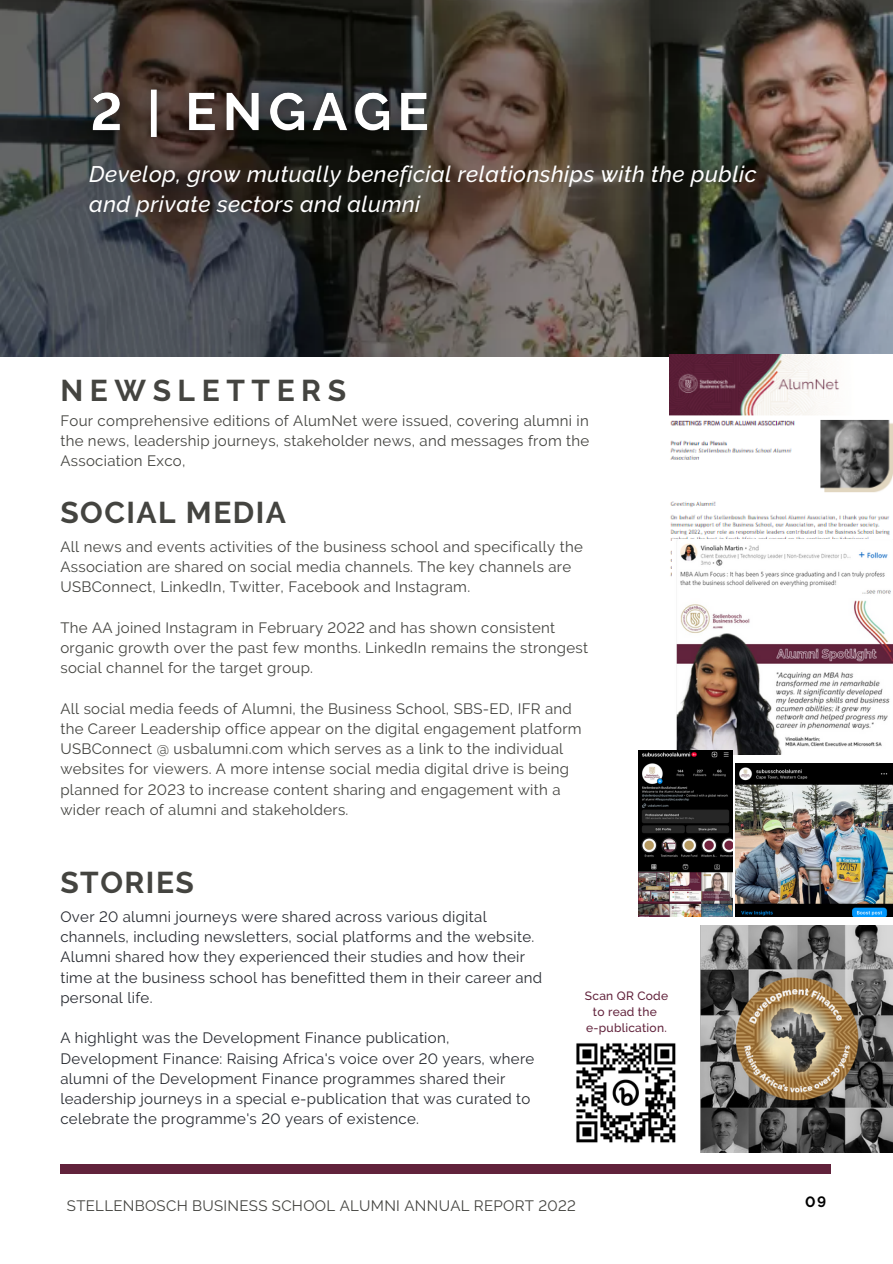
<style>
.page{position:relative;width:893px;height:1264px;background:#fff}
.page>*{position:absolute;margin:0;border:0;box-sizing:border-box;transform-origin:0 0}
.t1{font:700 30px "Raleway";letter-spacing:.05em;color:#444440}
.t2{font:700 30px "Raleway";letter-spacing:.22em;color:#444440}
.t3{font:italic 500 22.5px/30.3px "Raleway";letter-spacing:.02em;color:#fff}
.t4{font:15px/20.2px "Raleway";letter-spacing:.02em;color:#444440}
.t5{font:15px/20.2px "Raleway";letter-spacing:.02em;color:#272a30}
.t6{font:700 15px "Raleway";color:#000}
.t7{font:500 12px/16px "Raleway";letter-spacing:.02em;color:#61223b;text-align:center}
</style>
<div class="page">
<img style="left:0;top:0;width:892px;height:356px">
<div style="left:60px;top:1163px;width:770px;height:9px;background:#61223b"></div>
<img style="left:669px;top:354px;width:223px;height:223px">
<img style="left:672px;top:539px;width:220px;height:215px">
<img style="left:735px;top:763px;width:157px;height:153px">
<img style="left:700px;top:925px;width:192px;height:227px">
<img style="left:638px;top:750px;width:94px;height:166px">
<img style="left:576px;top:1043px;width:100px;height:100px">
<img style="left:68px;top:60px;width:390px;height:109px">
<h2 class="t3" style="left:89px;top:159px;width:668px">Develop, grow mutually beneficial relationships with the public and private sectors and alumni</h2>
<h1 class="t2" style="left:60px;top:373px;width:287px">NEWSLETTERS</h1>
<p class="t4" style="left:60px;top:410px;width:530px;text-align:justify">Four comprehensive editions of AlumNet were issued, covering alumni in the news, leadership journeys, stakeholder news, and messages from the Association Exco,</p>
<h1 class="t1" style="left:60px;top:496px;width:227px">SOCIAL MEDIA</h1>
<p class="t4" style="left:60px;top:536px;width:524px">All news and events activities of the business school and specifically the<br>Association are shared on social media channels. The key channels are<br>USBConnect, LinkedIn, Twitter, Facebook and Instagram.</p>
<p class="t4" style="left:60px;top:617px;width:529px">The AA joined Instagram in February 2022 and has shown consistent organic growth over the past few months. LinkedIn remains the strongest social channel for the target group.</p>
<p class="t4" style="left:60px;top:698px;width:522px">All social media feeds of Alumni, the Business School, SBS-ED, IFR and the Career Leadership office appear on the digital engagement platform USBConnect @ usbalumni.com which serves as a link to the individual websites for viewers. A more intense social media digital drive is being planned for 2023 to increase content sharing and engagement with a wider reach of alumni and stakeholders.</p>
<h1 class="t1" style="left:60px;top:865px;width:135px">STORIES</h1>
<p class="t5" style="left:60px;top:906px;width:483px">Over 20 alumni journeys were shared across various digital channels, including newsletters, social platforms and the website.<br>Alumni shared how they experienced their studies and how their time at the business school has benefitted them in their career and personal life.</p>
<p class="t5" style="left:60px;top:1028px;width:475px">A highlight was the Development Finance publication, Development Finance: Raising Africa's voice over 20 years, where alumni of the Development Finance programmes shared their leadership journeys in a special e-publication that was curated to celebrate the programme's 20 years of existence.</p>
<p class="t7" style="left:585px;top:988px;width:85px">Scan QR Code to read the e-publication.</p>
<p class="t4" style="left:67px;top:1195px;width:510px">STELLENBOSCH BUSINESS SCHOOL ALUMNI ANNUAL REPORT 2022</p>
<p class="t6" style="left:805px;top:1193px;width:23px">09</p>
</div>
